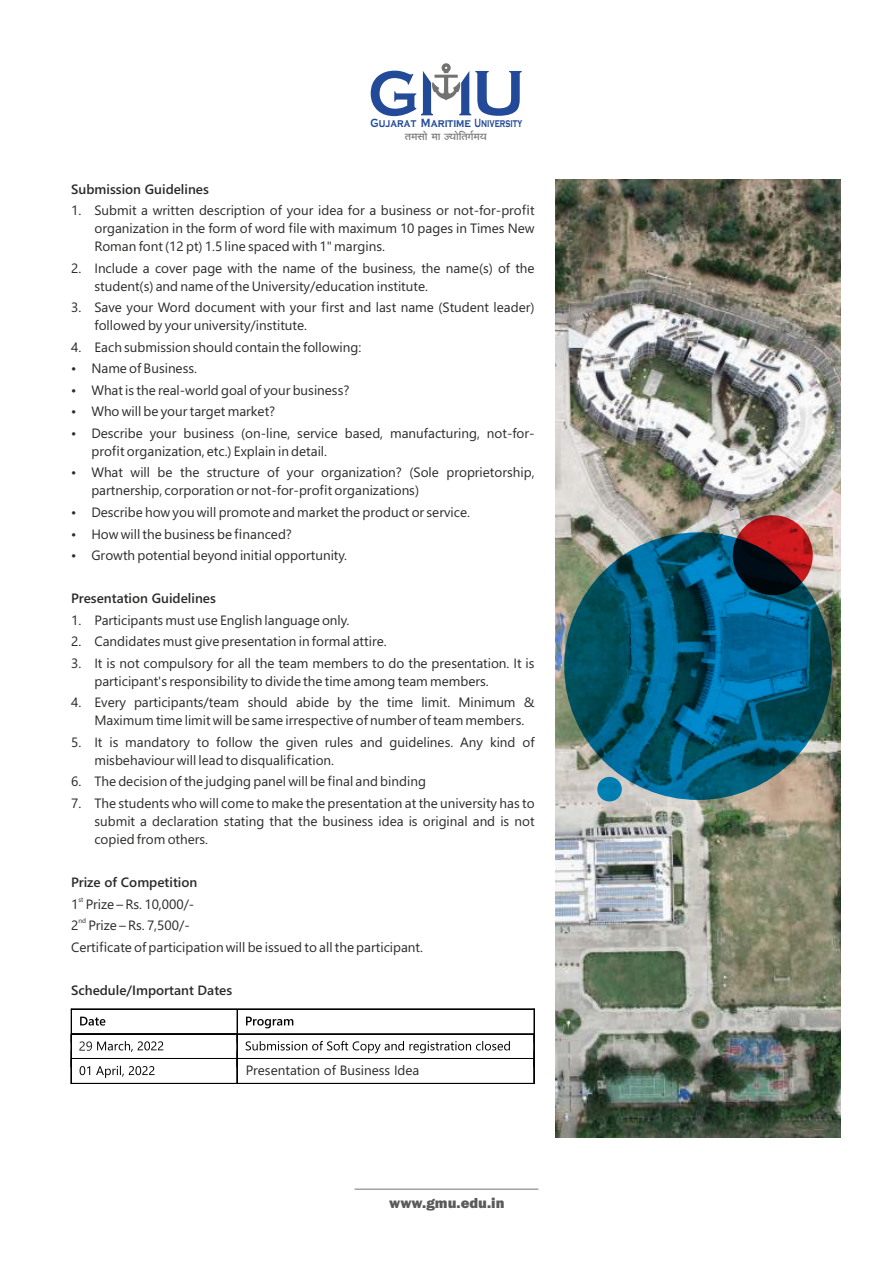
<style>
.page{position:relative;width:893px;height:1263px;background:#fff}
.page>*{position:absolute;margin:0;border:0;box-sizing:border-box;transform-origin:0 0}
.t1{font:800 15px "Franklin Gothic";color:#5b5b5b}
.t2{font:700 13.65px "B Bharati Sudhir Two";color:#727271}
.t3{font:13.5px/18px "Yu Gothic UI";color:#2b2a29}
.t4{font:700 13.5px "Yu Gothic UI";color:#2b2a29}
.t5{font:700 12.3px "Copperplate Gothic";color:#224a98;scale:.79 1}
.t6{font:6.75px "Yu Gothic UI";color:#2b2a29}
</style>
<div class="page">
<svg style="left:371px;top:63px;width:151px;height:53px"></svg>
<hr style="left:355px;top:1189px;width:183px;height:1px;background:#727271">
<svg style="left:80px;top:1017px;width:25px;height:8px"></svg>
<svg style="left:246px;top:1017px;width:47px;height:11px"></svg>
<hr style="left:72px;top:1009px;width:165px;height:1px;background:#000">
<hr style="left:72px;top:1008px;width:165px;height:1px;background:#000">
<hr style="left:238px;top:1009px;width:296px;height:1px;background:#000">
<hr style="left:238px;top:1008px;width:296px;height:1px;background:#000">
<hr style="left:71px;top:1009px;width:1px;height:33px;background:#000">
<hr style="left:237px;top:1009px;width:1px;height:33px;background:#000">
<hr style="left:534px;top:1009px;width:1px;height:33px;background:#000">
<hr style="left:238px;top:1033px;width:296px;height:1px;background:#000">
<svg style="left:246px;top:1041px;width:264px;height:12px"></svg>
<hr style="left:72px;top:1034px;width:165px;height:1px;background:#000">
<hr style="left:72px;top:1033px;width:165px;height:1px;background:#000">
<hr style="left:238px;top:1034px;width:296px;height:1px;background:#000">
<hr style="left:71px;top:1034px;width:1px;height:33px;background:#000">
<hr style="left:237px;top:1034px;width:1px;height:33px;background:#000">
<hr style="left:534px;top:1034px;width:1px;height:33px;background:#000">
<svg style="left:80px;top:1066px;width:10px;height:9px"></svg>
<svg style="left:96px;top:1066px;width:59px;height:12px"></svg>
<hr style="left:72px;top:1058px;width:165px;height:1px;background:#000">
<hr style="left:238px;top:1058px;width:296px;height:1px;background:#000">
<svg style="left:71px;top:1067px;width:1px;height:17px"></svg>
<hr style="left:72px;top:1083px;width:165px;height:1px;background:#000">
<svg style="left:237px;top:1067px;width:1px;height:17px"></svg>
<hr style="left:238px;top:1083px;width:296px;height:1px;background:#000">
<svg style="left:534px;top:1067px;width:1px;height:17px"></svg>
<img style="left:555px;top:179px;width:286px;height:959px">
<svg style="left:564px;top:532px;width:268px;height:268px;background:#005b7c"></svg>
<svg style="left:733px;top:515px;width:80px;height:80px;background:#681318"></svg>
<div style="left:597px;top:777px;width:25px;height:24px;background:#007fb0;border-radius:50%"></div>
<svg style="left:79px;top:1041px;width:84px;height:11px"></svg>
<p class="t5" style="left:370px;top:116px;width:194px">Gujarat Maritime University</p>
<p class="t2" style="left:405px;top:130px;width:83px">¼}¢S¢¢ï }¢¢ Á²¢ïç¼x¢ü}¢²</p>
<p class="t4" style="left:71px;top:184px;width:139px">Submission Guidelines</p>
<p class="t3" style="left:94px;top:203px;width:442px;text-align:justify;text-indent:-23px">1. Submit a written description of your idea for a business or not-for-profit organization in the form of word file with maximum 10 pages in Times New Roman font (12 pt) 1.5 line spaced with 1" margins.</p>
<p class="t3" style="left:94px;top:260px;width:442px;text-indent:-23px">2. Include a cover page with the name of the business, the name(s) of the student(s) and name of the University/education institute.</p>
<p class="t3" style="left:94px;top:300px;width:442px;text-indent:-23px">3. Save your Word document with your first and last name (Student leader) followed by your university/institute.</p>
<p class="t3" style="left:91px;top:337px;width:445px;line-height:21.6px;text-indent:-20px">4. Each submission should contain the following:<br>Name of Business.<br>What is the real-world goal of your business?<br>Who will be your target market?<br>Describe your business (on-line, service based, manufacturing, not-for-</p>
<p class="t3" style="left:91px;top:442px;width:445px;line-height:21.6px">profit organization, etc.) Explain in detail.<br>What will be the structure of your organization? (Sole proprietorship,</p>
<p class="t3" style="left:91px;top:481px;width:380px;line-height:21.6px">partnership, corporation or not-for-profit organizations)<br>Describe how you will promote and market the product or service.<br>How will the business be financed?<br>Growth potential beyond initial opportunity.</p>
<p class="t4" style="left:71px;top:593px;width:146px">Presentation Guidelines</p>
<p class="t3" style="left:71px;top:612px;width:280px">1. Participants must use English language only.</p>
<p class="t3" style="left:71px;top:634px;width:317px">2. Candidates must give presentation in formal attire.</p>
<p class="t3" style="left:94px;top:655px;width:442px;text-indent:-23px">3. It is not compulsory for all the team members to do the presentation. It is participant's responsibility to divide the time among team members.</p>
<p class="t3" style="left:94px;top:695px;width:442px;text-indent:-23px">4. Every participants/team should abide by the time limit. Minimum &amp;<br>Maximum time limit will be same irrespective of number of team members.</p>
<p class="t3" style="left:94px;top:734px;width:442px;text-indent:-23px">5. It is mandatory to follow the given rules and guidelines. Any kind of misbehaviour will lead to disqualification.</p>
<p class="t3" style="left:71px;top:774px;width:356px">6. The decision of the judging panel will be final and binding</p>
<p class="t3" style="left:94px;top:795px;width:442px;text-align:justify;text-indent:-23px">7. The students who will come to make the presentation at the university has to submit a declaration stating that the business idea is original and is not copied from others.</p>
<p class="t4" style="left:71px;top:877px;width:128px">Prize of Competition</p>
<p class="t6" style="left:78px;top:897px;width:7px">st</p>
<p class="t3" style="left:71px;top:896px;width:125px">1 Prize – Rs. 10,000/-</p>
<p class="t6" style="left:78px;top:918px;width:9px">nd</p>
<p class="t3" style="left:71px;top:916px;width:353px;line-height:21.6px">2 Prize – Rs. 7,500/-<br>Certificate of participation will be issued to all the participant.</p>
<p class="t4" style="left:71px;top:985px;width:163px">Schedule/Important Dates</p>
<p class="t3" style="left:246px;top:1062px;width:175px">Presentation of Business Idea</p>
<p class="t1" style="left:389px;top:1198px;width:117px">www.gmu.edu.in</p>
</div>
